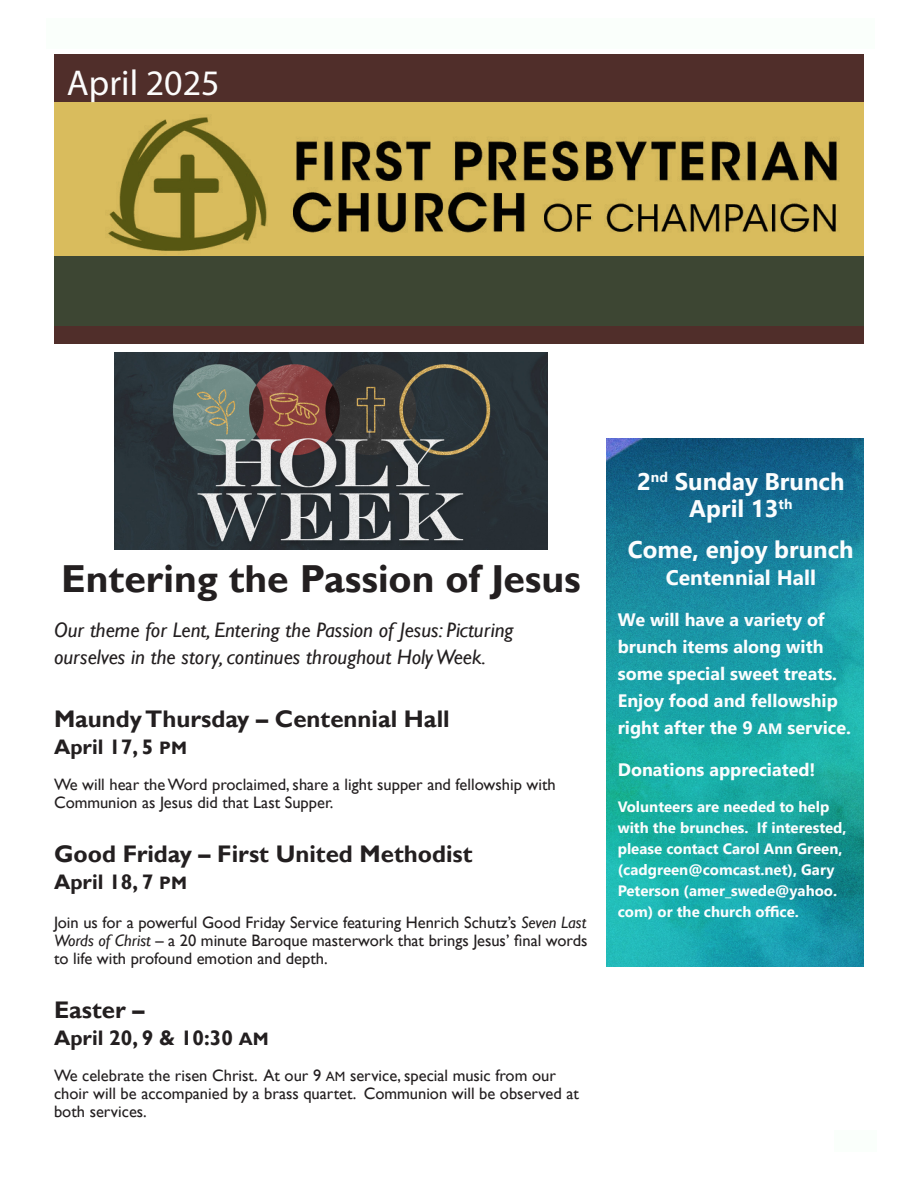
<style>
.page{position:relative;width:918px;height:1188px;background:#fff}
.page>*{position:absolute;margin:0;border:0;box-sizing:border-box;transform-origin:0 0}
.t1{font:700 39px "Gill Sans";color:#231f20}
.t2{font:36px "Myriad Pro";color:#fcfcfc}
.t3{font:700 24px "Gill Sans";color:#231f20}
.t4{font:700 24px "Segoe UI";color:#fbfdfe}
.t5{font:italic 21px "Gill Sans";color:#231f20}
.t6{font:700 21px "Gill Sans";color:#231f20}
.t7{font:700 21px "Segoe UI";color:#fbfdfe}
.t8{font:700 18px/27px "Segoe UI";color:#fbfdfe}
.t9{font:16.5px/18px "Gill Sans";color:#231f20}
.t10{font:700 15px/21px "Segoe UI";color:#fbfdfe}
.s1{font-size:18px}
.s2{font-style:italic}
.s3{font-size:13.5px}
.s4{font-size:15px}
</style>
<div class="page">
<img style="left:606px;top:438px;width:258px;height:529px">
<div style="left:834px;top:1130px;width:43px;height:22px;background:#fafffb"></div>
<img style="left:54px;top:54px;width:810px;height:289px">
<img style="left:106px;top:114px;width:733px;height:140px">
<div style="left:54px;top:256px;width:810px;height:71px;background:#3d4633"></div>
<div style="left:46px;top:18px;width:828px;height:31px;background:#fafffb"></div>
<img style="left:115px;top:352px;width:432px;height:198px">
<p class="t2" style="left:67px;top:60px;width:154px">April 2025</p>
<p class="t1" style="left:61px;top:556px;width:521px">Entering the Passion of Jesus</p>
<p class="t5" style="left:54px;top:618px;width:461px">Our theme for Lent, Entering the Passion of Jesus: Picturing</p>
<p class="t5" style="left:54px;top:645px;width:433px">ourselves in the story, continues throughout Holy Week.</p>
<p class="t3" style="left:54px;top:705px;width:397px">Maundy Thursday – Centennial Hall</p>
<p class="t6" style="left:54px;top:735px;width:135px">April 17, 5 <span class="s1">PM</span></p>
<p class="t9" style="left:54px;top:776px;width:503px">We will hear the Word proclaimed, share a light supper and fellowship with<br>Communion as Jesus did that Last Supper.</p>
<p class="t3" style="left:54px;top:840px;width:420px">Good Friday – First United Methodist</p>
<p class="t6" style="left:54px;top:870px;width:135px">April 18, 7 <span class="s1">PM</span></p>
<p class="t9" style="left:54px;top:914px;width:535px;text-align:justify">Join us for a powerful Good Friday Service featuring Henrich Schutz’s <span class="s2">Seven Last Words of Christ</span> – a 20 minute Baroque masterwork that brings Jesus’ final words to life with profound emotion and depth.</p>
<p class="t3" style="left:54px;top:996px;width:92px">Easter –</p>
<p class="t6" style="left:54px;top:1026px;width:216px">April 20, 9 &amp; 10:30 <span class="s1">AM</span></p>
<p class="t9" style="left:54px;top:1067px;width:526px">We celebrate the risen Christ. At our 9 <span class="s3">AM</span> service, special music from our choir will be accompanied by a brass quartet. Communion will be observed at both services.</p>
<p class="t4" style="left:637px;top:458px;width:209px">2<sup>nd</sup> Sunday Brunch</p>
<p class="t4" style="left:689px;top:485px;width:105px">April 13<sup>th</sup></p>
<p class="t4" style="left:628px;top:527px;width:227px">Come, enjoy brunch</p>
<p class="t7" style="left:666px;top:558px;width:152px">Centennial Hall</p>
<p class="t8" style="left:618px;top:605px;width:235px">We will have a variety of brunch items along with some special sweet treats.<br>Enjoy food and fellowship right after the 9 <span class="s4">AM</span> service.</p>
<p class="t8" style="left:618px;top:755px;width:199px">Donations appreciated!</p>
<p class="t10" style="left:618px;top:795px;width:230px">Volunteers are needed to help with the brunches. If interested, please contact Carol Ann Green,</p>
<p class="t10" style="left:618px;top:858px;width:221px">(cadgreen@comcast.net), Gary<br>Peterson (amer_swede@yahoo. com) or the church office.</p>
</div>
